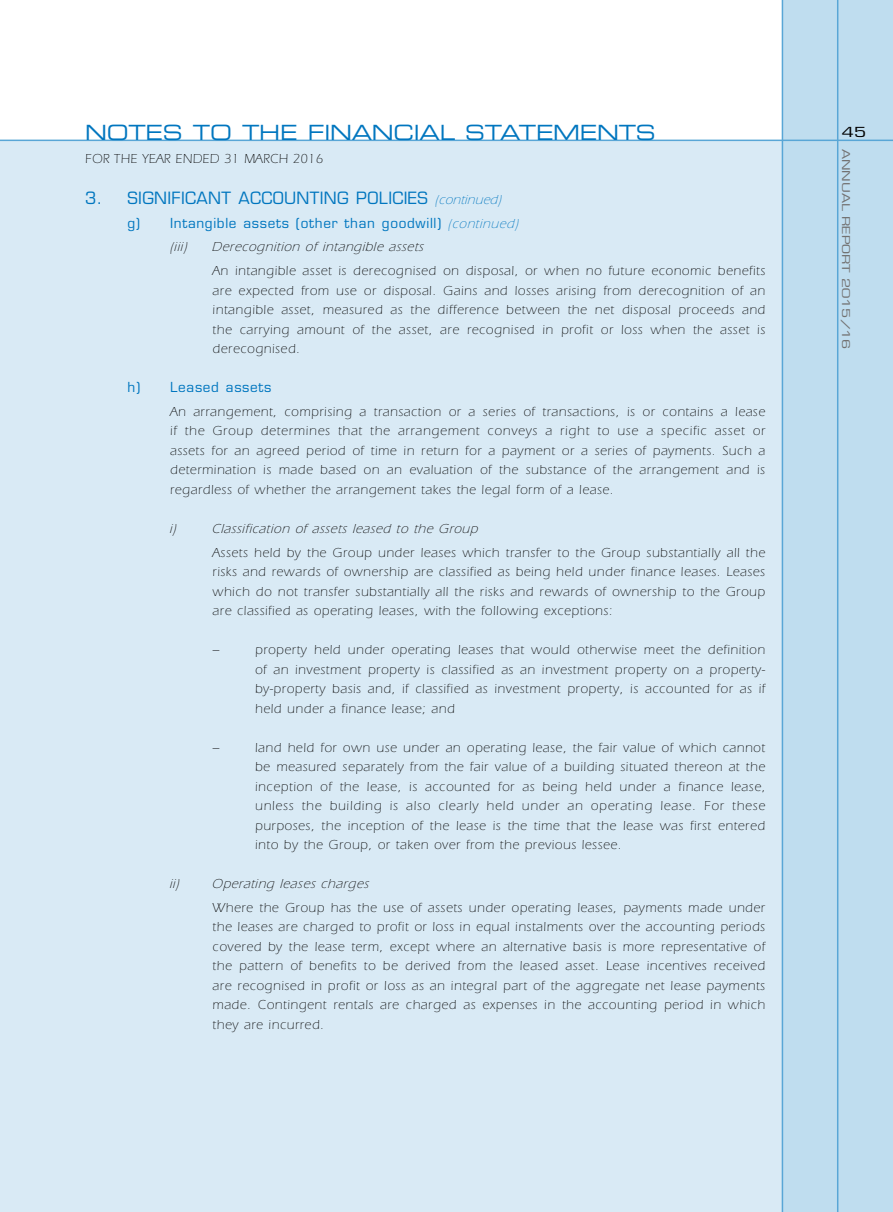
<style>
.page{position:relative;width:893px;height:1212px;background:#fff}
.page>*{position:absolute;margin:0;border:0;box-sizing:border-box;transform-origin:0 0}
.t1{font:21px "Eurostile LT Std Ex 2";letter-spacing:-.01em;color:#0076bf;scale:.96 1}
.t2{font:16.5px "Eurostile LT Std";letter-spacing:.02em;color:#0076bf}
.t3{font:300 13.5px/19.5px "ITC Eras Std";letter-spacing:.045em;color:#000;text-align:justify}
.t4{font:italic 300 13.5px "ITC Eras Std";color:#000}
.t5{font:13.5px "Eurostile LT Std";letter-spacing:.05em;color:#0076bf}
.t6{font:300 13.5px "ITC Eras Std";letter-spacing:.025em;color:#000}
.t7{font:13.5px "Eurostile LT Std";color:#000;scale:1.3 1}
.t8{font:10.5px "Eurostile LT Std";color:#727171;scale:1.4 1}
.s1{font-family:"ITC Eras Std";font-weight:300;font-style:italic;font-size:13.5px}
.s2{font-family:"ITC Eras Std";font-weight:300;font-style:italic}
</style>
<div class="page">
<div style="left:0;top:140px;width:782px;height:1072px;background:#d9eaf5"></div>
<div style="left:782px;top:0;width:111px;height:1212px;background:#bfddef"></div>
<hr style="left:782px;top:0;width:1px;height:1212px;background:#59a6d6">
<hr style="left:837px;top:0;width:1px;height:1212px;background:#59a6d6">
<hr style="left:0;top:140px;width:893px;height:1px;background:#59a6d6">
<h1 class="t1" style="left:85px;top:118px;width:596px">NOTES TO THE FINANCIAL STATEMENTS</h1>
<p class="t7" style="left:842px;top:124px;width:20px">45</p>
<p class="t6" style="left:85px;top:151px;width:240px">FOR THE YEAR ENDED 31 MARCH 2016</p>
<p class="t2" style="left:85px;top:188px;width:421px">3. SIGNIFICANT ACCOUNTING POLICIES <span class="s1">(continued)</span></p>
<p class="t5" style="left:128px;top:214px;width:396px">g) Intangible assets (other than goodwill) <span class="s2">(continued)</span></p>
<p class="t4" style="left:169px;top:239px;width:23px">(iii)</p>
<p class="t4" style="left:212px;top:239px;width:216px">Derecognition of intangible assets</p>
<p class="t3" style="left:213px;top:261px;width:554px">An intangible asset is derecognised on disposal, or when no future economic benefits are expected from use or disposal. Gains and losses arising from derecognition of an intangible asset, measured as the difference between the net disposal proceeds and the carrying amount of the asset, are recognised in profit or loss when the asset is derecognised.</p>
<p class="t5" style="left:128px;top:379px;width:145px">h) Leased assets</p>
<p class="t3" style="left:170px;top:402px;width:597px">An arrangement, comprising a transaction or a series of transactions, is or contains a lease if the Group determines that the arrangement conveys a right to use a specific asset or assets for an agreed period of time in return for a payment or a series of payments. Such a determination is made based on an evaluation of the substance of the arrangement and is regardless of whether the arrangement takes the legal form of a lease.</p>
<p class="t4" style="left:169px;top:521px;width:313px">i) Classification of assets leased to the Group</p>
<p class="t3" style="left:213px;top:542px;width:554px">Assets held by the Group under leases which transfer to the Group substantially all the risks and rewards of ownership are classified as being held under finance leases. Leases which do not transfer substantially all the risks and rewards of ownership to the Group are classified as operating leases, with the following exceptions:</p>
<p class="t3" style="left:213px;top:640px;width:8px">–</p>
<p class="t3" style="left:255px;top:640px;width:512px">property held under operating leases that would otherwise meet the definition of an investment property is classified as an investment property on a property&shy;by-property basis and, if classified as investment property, is accounted for as if held under a finance lease; and</p>
<p class="t3" style="left:213px;top:737px;width:8px">–</p>
<p class="t3" style="left:255px;top:737px;width:512px">land held for own use under an operating lease, the fair value of which cannot be measured separately from the fair value of a building situated thereon at the inception of the lease, is accounted for as being held under a finance lease, unless the building is also clearly held under an operating lease. For these purposes, the inception of the lease is the time that the lease was first entered into by the Group, or taken over from the previous lessee.</p>
<p class="t4" style="left:169px;top:876px;width:204px">ii) Operating leases charges</p>
<p class="t3" style="left:213px;top:898px;width:554px">Where the Group has the use of assets under operating leases, payments made under the leases are charged to profit or loss in equal instalments over the accounting periods covered by the lease term, except where an alternative basis is more representative of the pattern of benefits to be derived from the leased asset. Lease incentives received are recognised in profit or loss as an integral part of the aggregate net lease payments made. Contingent rentals are charged as expenses in the accounting period in which they are incurred.</p>
<p class="t8" style="left:852px;top:149px;width:145px;rotate:90deg">ANNUAL REPORT 2015/16</p>
</div>
